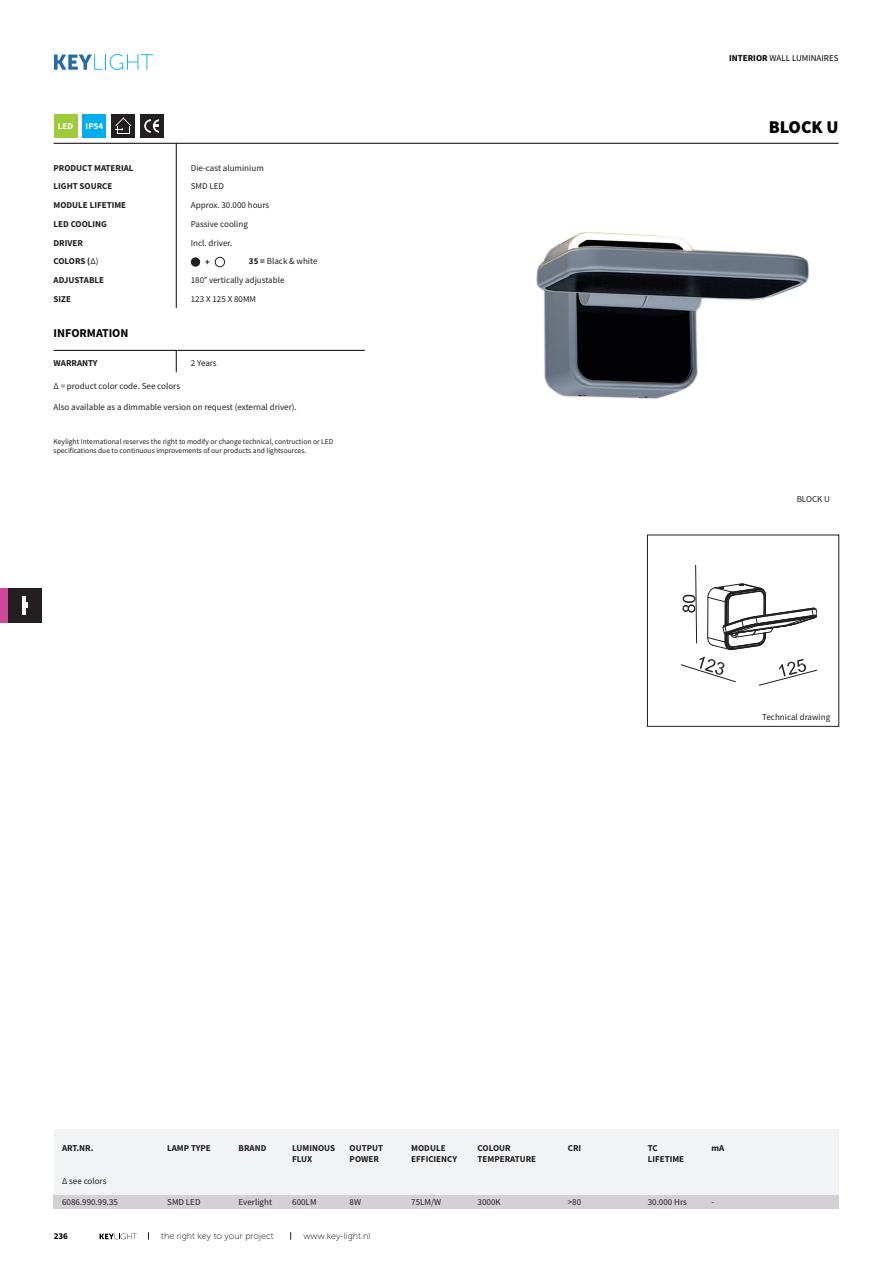
<style>
.page{position:relative;width:893px;height:1263px;background:#fff}
.page>*{position:absolute;margin:0;border:0;box-sizing:border-box;transform-origin:0 0}
.t1{font:900 18px "Source Sans Pro";color:#000}
.t2{font:700 12px "Source Sans Pro";color:#000}
.t3{font:9px/18.8px "Source Sans Pro";color:#231f20}
.t4{font:700 9px/10.8px "Source Sans Pro";color:#231f20}
.t5{font:9px "Museo Sans 100";color:#000}
.t6{font:9px "Source Sans Pro";color:#000}
.t7{font:700 9px "Source Sans Pro";color:#fff}
.t8{font:700 9px "Source Sans Pro";color:#000}
.t9{font:7.5px/9px "Source Sans Pro";color:#231f20}
.s1{font-weight:400}
.s2{font-weight:700}
</style>
<div class="page">
<svg style="left:100px;top:1233px;width:37px;height:6px"></svg>
<svg style="left:54px;top:54px;width:99px;height:16px"></svg>
<div style="left:8px;top:588px;width:34px;height:34px;background:#231f20"></div>
<div style="left:0;top:588px;width:8px;height:34px;background:#cb489a"></div>
<hr style="left:22px;top:596px;width:4px;height:19px;background:#fff">
<img style="left:536px;top:232px;width:273px;height:167px">
<svg style="left:707px;top:584px;width:110px;height:66px"></svg>
<svg style="left:681px;top:657px;width:54px;height:25px"></svg>
<svg style="left:759px;top:659px;width:57px;height:26px"></svg>
<svg style="left:682px;top:566px;width:15px;height:77px"></svg>
<hr style="left:54px;top:350px;width:311px;height:1px;background:#000">
<div style="left:54px;top:114px;width:23px;height:24px;background:#9ecb3a"></div>
<div style="left:83px;top:114px;width:23px;height:24px;background:#00aeef"></div>
<div style="left:54px;top:1195px;width:113px;height:14px;background:#d3d1d5"></div>
<div style="left:167px;top:1195px;width:72px;height:14px;background:#d3d1d5"></div>
<div style="left:239px;top:1195px;width:53px;height:14px;background:#d3d1d5"></div>
<div style="left:292px;top:1195px;width:58px;height:14px;background:#d3d1d5"></div>
<div style="left:350px;top:1195px;width:61px;height:14px;background:#d3d1d5"></div>
<div style="left:411px;top:1195px;width:67px;height:14px;background:#d3d1d5"></div>
<div style="left:478px;top:1195px;width:90px;height:14px;background:#d3d1d5"></div>
<div style="left:568px;top:1195px;width:80px;height:14px;background:#d3d1d5"></div>
<div style="left:648px;top:1195px;width:63px;height:14px;background:#d3d1d5"></div>
<div style="left:711px;top:1195px;width:127px;height:14px;background:#d3d1d5"></div>
<div style="left:191px;top:257px;width:9px;height:10px;background:#231f20;border-radius:50%"></div>
<div style="left:215px;top:257px;width:10px;height:10px;border:1px solid #231f20;border-radius:50%"></div>
<div style="left:54px;top:1130px;width:784px;height:65px;background:#f2f3f4"></div>
<hr style="left:54px;top:143px;width:785px;height:1px;background:#000">
<hr style="left:176px;top:143px;width:1px;height:165px;background:#000">
<svg style="left:176px;top:351px;width:1px;height:21px"></svg>
<div style="left:111px;top:114px;width:24px;height:24px;background:#231f20"></div>
<svg style="left:115px;top:118px;width:16px;height:16px"></svg>
<div style="left:140px;top:114px;width:24px;height:24px;background:#231f20"></div>
<div style="left:144px;top:119px;width:14px;height:14px;border:2px solid #fff;border-radius:50%"></div>
<svg style="left:151px;top:119px;width:7px;height:14px"></svg>
<div style="left:153px;top:119px;width:14px;height:14px;border:2px solid #fff;border-radius:50%"></div>
<hr style="left:160px;top:119px;width:4px;height:14px;background:#231f20">
<p class="t7" style="left:58px;top:120px;width:17px">LED</p>
<p class="t7" style="left:86px;top:120px;width:19px">IP54</p>
<p class="t4" style="left:54px;top:162px;width:82px">PRODUCT MATERIAL</p>
<p class="t3" style="left:191px;top:158px;width:74px">Die-cast aluminium</p>
<p class="t4" style="left:54px;top:181px;width:60px">LIGHT SOURCE</p>
<p class="t3" style="left:191px;top:177px;width:35px">SMD LED</p>
<p class="t4" style="left:54px;top:196px;width:74px;line-height:18.8px">MODULE LIFETIME<br>LED COOLING<br>DRIVER</p>
<p class="t3" style="left:191px;top:196px;width:80px">Approx. 30.000 hours<br>Passive cooling<br>Incl. driver.</p>
<p class="t4" style="left:54px;top:256px;width:46px">COLORS (<span class="s1">∆)</span></p>
<p class="t4" style="left:205px;top:257px;width:6px">+</p>
<p class="t3" style="left:249px;top:252px;width:70px"><span class="s2">35 =</span> Black &amp; white</p>
<p class="t4" style="left:54px;top:275px;width:52px">ADJUSTABLE</p>
<p class="t3" style="left:191px;top:271px;width:95px">180° vertically adjustable</p>
<p class="t4" style="left:54px;top:293px;width:19px">SIZE</p>
<h2 class="t2" style="left:54px;top:325px;width:76px">INFORMATION</h2>
<p class="t4" style="left:54px;top:358px;width:46px">WARRANTY</p>
<p class="t3" style="left:191px;top:289px;width:67px">123 X 125 X 80MM</p>
<p class="t3" style="left:191px;top:354px;width:27px">2 Years</p>
<p class="t3" style="left:54px;top:376px;width:128px">∆ = product color code. See colors</p>
<p class="t3" style="left:54px;top:398px;width:245px">Also available as a dimmable version on request (external driver).</p>
<p class="t9" style="left:54px;top:437px;width:281px">Keylight International reserves the right to modify or change technical, contruction or LED specifications due to continuous improvements of our products and lightsources.</p>
<p class="t6" style="left:729px;top:52px;width:111px"><span class="s2">INTERIOR</span> WALL LUMINAIRES</p>
<h1 class="t1" style="left:769px;top:114px;width:71px">BLOCK U</h1>
<p class="t3" style="left:797px;top:489px;width:35px">BLOCK U</p>
<p class="t3" style="left:762px;top:708px;width:70px">Technical drawing</p>
<p class="t4" style="left:62px;top:1143px;width:33px">ART.NR.</p>
<p class="t3" style="left:62px;top:1171px;width:46px">∆ see colors</p>
<p class="t4" style="left:167px;top:1143px;width:45px">LAMP TYPE</p>
<p class="t4" style="left:239px;top:1143px;width:29px">BRAND</p>
<p class="t4" style="left:350px;top:1143px;width:35px">OUTPUT<br>POWER</p>
<p class="t4" style="left:478px;top:1143px;width:60px">COLOUR<br>TEMPERATURE</p>
<p class="t4" style="left:568px;top:1143px;width:15px">CRI</p>
<p class="t4" style="left:648px;top:1143px;width:11px">TC</p>
<p class="t4" style="left:711px;top:1143px;width:14px">mA</p>
<p class="t4" style="left:292px;top:1143px;width:44px">LUMINOUS<br>FLUX</p>
<p class="t4" style="left:411px;top:1143px;width:47px">MODULE<br>EFFICIENCY</p>
<p class="t4" style="left:648px;top:1153px;width:38px">LIFETIME</p>
<p class="t3" style="left:62px;top:1193px;width:57px">6086.990.99.35</p>
<p class="t3" style="left:167px;top:1193px;width:35px">SMD LED</p>
<p class="t3" style="left:239px;top:1193px;width:35px">Everlight</p>
<p class="t3" style="left:292px;top:1193px;width:26px">600LM</p>
<p class="t3" style="left:350px;top:1193px;width:13px">8W</p>
<p class="t3" style="left:411px;top:1193px;width:32px">75LM/W</p>
<p class="t3" style="left:478px;top:1193px;width:25px">3000K</p>
<p class="t3" style="left:568px;top:1193px;width:15px">&gt;80</p>
<p class="t3" style="left:648px;top:1193px;width:41px">30.000 Hrs</p>
<p class="t3" style="left:711px;top:1193px;width:4px">-</p>
<p class="t8" style="left:54px;top:1230px;width:16px">236</p>
<p class="t5" style="left:161px;top:1231px;width:114px">the right key to your project</p>
<p class="t5" style="left:303px;top:1231px;width:69px">www.key-light.nl</p>
</div>
